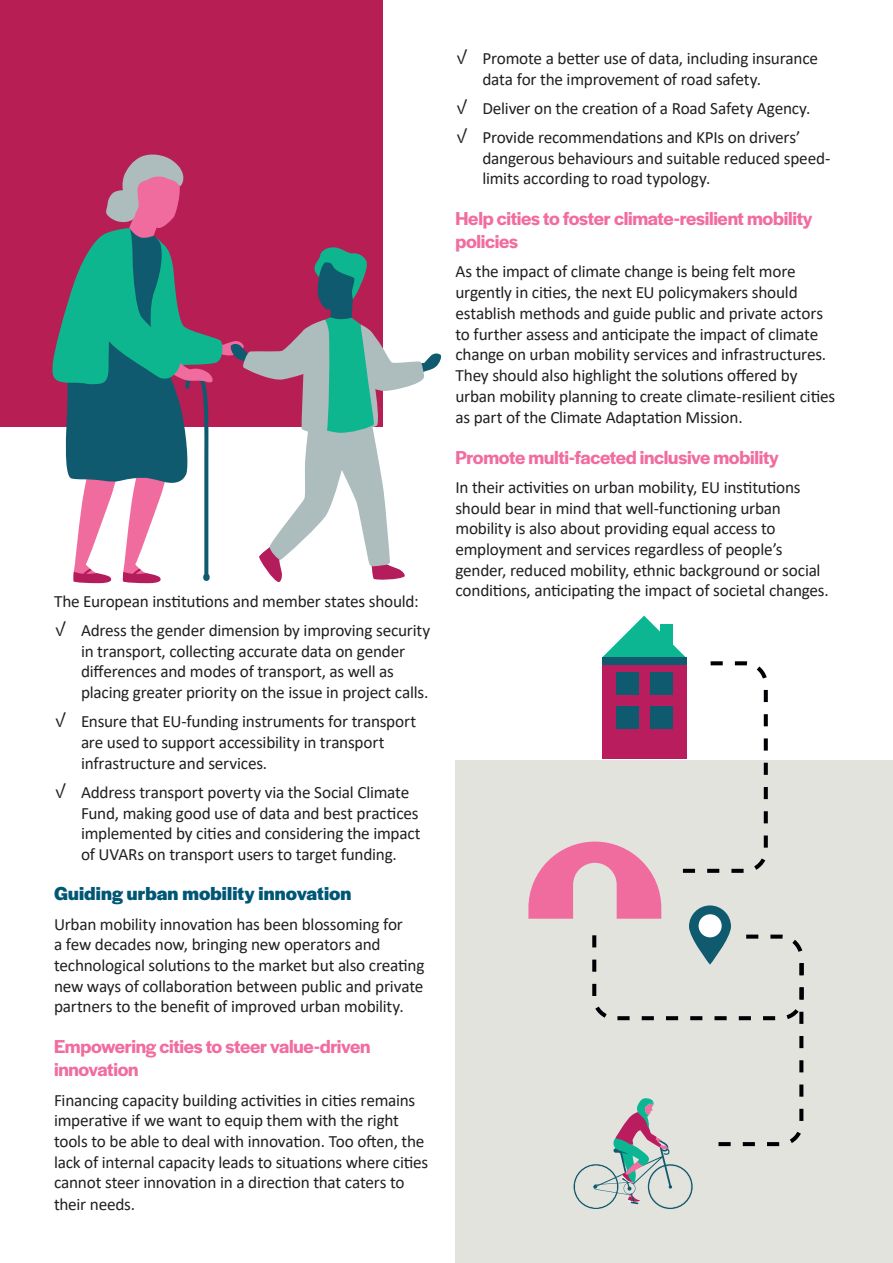
<style>
.page{position:relative;width:893px;height:1263px;background:#fff}
.page>*{position:absolute;margin:0;border:0;box-sizing:border-box;transform-origin:0 0}
.t1{font:600 19.5px/23.4px "Halyard Display";letter-spacing:-.015em;color:#f16c9f}
.t2{font:700 19.5px "Halyard Display";letter-spacing:.005em;color:#005775}
.t3{font:17.25px/20.7px "Calibri";letter-spacing:-.015em;color:#231f20}
.s1{font-family:"Halyard Text"}
</style>
<div class="page">
<div style="left:0;top:0;width:383px;height:426px;background:#b71e54"></div>
<div style="left:455px;top:760px;width:438px;height:503px;background:#e3e3de"></div>
<svg style="left:50px;top:154px;width:392px;height:429px"></svg>
<div style="left:203px;top:574px;width:7px;height:7px;background:#0f5a6e;border-radius:3px"></div>
<div style="left:689px;top:905px;width:42px;height:60px;background:#0f5a6e;border-radius:21px"></div>
<div style="left:699px;top:914px;width:23px;height:23px;background:#fff;border-radius:50%"></div>
<svg style="left:574px;top:934px;width:230px;height:275px"></svg>
<svg style="left:528px;top:616px;width:240px;height:303px"></svg>
<p class="t3" style="left:54px;top:590px;width:366px">The European institutions and member states should:</p>
<p class="t3" style="left:81px;top:619px;width:351px;text-indent:-27px"><span class="s1">✓</span> Adress the gender dimension by improving security in transport, collecting accurate data on gender differences and modes of transport, as well as placing greater priority on the issue in project calls.</p>
<p class="t3" style="left:81px;top:711px;width:337px;text-indent:-27px"><span class="s1">✓</span> Ensure that EU-funding instruments for transport are used to support accessibility in transport infrastructure and services.</p>
<p class="t3" style="left:81px;top:781px;width:341px;text-indent:-27px"><span class="s1">✓</span> Address transport poverty via the Social Climate Fund, making good use of data and best practices implemented by cities and considering the impact of UVARs on transport users to target funding.</p>
<p class="t2" style="left:54px;top:880px;width:299px">Guiding urban mobility innovation</p>
<p class="t3" style="left:54px;top:913px;width:372px">Urban mobility innovation has been blossoming for<br>a few decades now, bringing new operators and technological solutions to the market but also creating new ways of collaboration between public and private partners to the benefit of improved urban mobility.</p>
<p class="t1" style="left:54px;top:1033px;width:318px">Empowering cities to steer value-driven innovation</p>
<p class="t3" style="left:54px;top:1089px;width:376px">Financing capacity building activities in cities remains imperative if we want to equip them with the right tools to be able to deal with innovation. Too often, the lack of internal capacity leads to situations where cities cannot steer innovation in a direction that caters to their needs.</p>
<p class="t3" style="left:482px;top:47px;width:337px;text-indent:-27px"><span class="s1">✓</span> Promote a better use of data, including insurance data for the improvement of road safety.</p>
<p class="t3" style="left:455px;top:97px;width:356px"><span class="s1">✓</span> Deliver on the creation of a Road Safety Agency.</p>
<p class="t3" style="left:482px;top:127px;width:349px;text-indent:-27px"><span class="s1">✓</span> Provide recommendations and KPIs on drivers’ dangerous behaviours and suitable reduced speed&shy;limits according to road typology.</p>
<p class="t1" style="left:455px;top:206px;width:358px">Help cities to foster climate-resilient mobility policies</p>
<p class="t3" style="left:455px;top:261px;width:381px">As the impact of climate change is being felt more urgently in cities, the next EU policymakers should establish methods and guide public and private actors to further assess and anticipate the impact of climate change on urban mobility services and infrastructures.<br>They should also highlight the solutions offered by urban mobility planning to create climate-resilient cities as part of the Climate Adaptation Mission.</p>
<p class="t1" style="left:455px;top:444px;width:325px">Promote multi-faceted inclusive mobility</p>
<p class="t3" style="left:455px;top:476px;width:375px">In their activities on urban mobility, EU institutions should bear in mind that well-functioning urban mobility is also about providing equal access to employment and services regardless of people’s gender, reduced mobility, ethnic background or social conditions, anticipating the impact of societal changes.</p>
</div>
